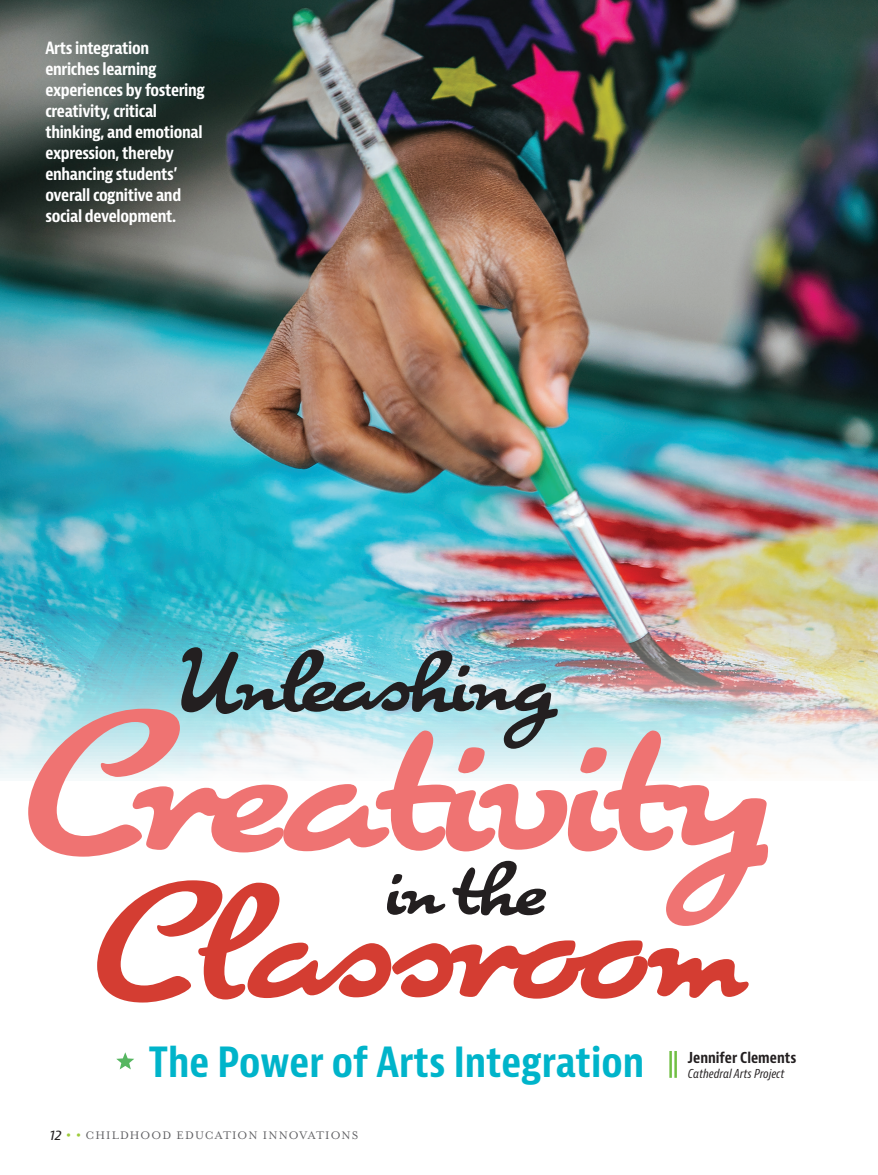
<style>
.page{position:relative;width:878px;height:1175px;background:#fff}
.page>*{position:absolute;margin:0;border:0;box-sizing:border-box;transform-origin:0 0}
.Galley_feature_headline{font:174.9px "Cuisine OT Pro";letter-spacing:-.03em;color:#ef7372}
.Galley_feature_headline-2{font:144.3px "Cuisine OT Pro";letter-spacing:-.005em;color:#d43d32}
.Galley_feature_headline-3{font:77.25px "Cuisine OT Pro";letter-spacing:-.03em;color:#231f20}
.Galley_feature_headline-4{font:68.55px "Cuisine OT Pro";color:#231f20}
.Galley_feature_dek{font:700 condensed 40.5px "Bernina Sans";color:#00b4ca}
.Galley_notes_black{font:700 condensed 16.5px/21px "Bernina Sans";letter-spacing:-.02em;color:#fff}
.Feature_byline_name{font:700 condensed 14.7px "Bernina Sans";color:#231f20}
.t1{font:12.6px "Mrs Eaves OT";letter-spacing:.08em;color:#5f5f62}
.Feature_byline_affiliation{font:italic condensed 12px "Bernina Sans";color:#231f20}
.s1{font-family:"Bernina Sans";font-style:italic;font-size:13.5px;color:#231f20}
.s2{font-family:"Mrs Eaves Small Caps OT";font-size:21px;color:#9ecb3a}
</style>
<div class="page">
<img style="left:0;top:0;width:878px;height:778px">
<hr style="left:674px;top:1051px;width:3px;height:26px;background:#71bf44">
<hr style="left:669px;top:1051px;width:2px;height:26px;background:#71bf44">
<svg style="left:116px;top:1052px;width:18px;height:17px"></svg>
<p class="Galley_notes_black" style="left:45px;top:38px;width:161px">Arts integration enriches learning experiences by fostering creativity, critical thinking, and emotional expression, thereby enhancing students’ overall cognitive and social development.</p>
<p class="Galley_feature_headline-3" style="left:182px;top:637px;width:373px">Unleashing</p>
<p class="Galley_feature_headline" style="left:29px;top:684px;width:735px">Creativity</p>
<p class="Galley_feature_headline-4" style="left:386px;top:849px;width:160px">in the</p>
<p class="Galley_feature_headline-2" style="left:98px;top:860px;width:651px">Classroom</p>
<p class="Galley_feature_dek" style="left:149px;top:1037px;width:496px">The Power of Arts Integration</p>
<p class="t1" style="left:50px;top:1128px;width:310px"><span class="s1">12</span> <span class="s2">• •</span> CHILDHOOD EDUCATION INNOVATIONS</p>
<p class="Feature_byline_name" style="left:687px;top:1048px;width:110px">Jennifer Clements</p>
<p class="Feature_byline_affiliation" style="left:687px;top:1066px;width:98px">Cathedral Arts Project</p>
</div>
